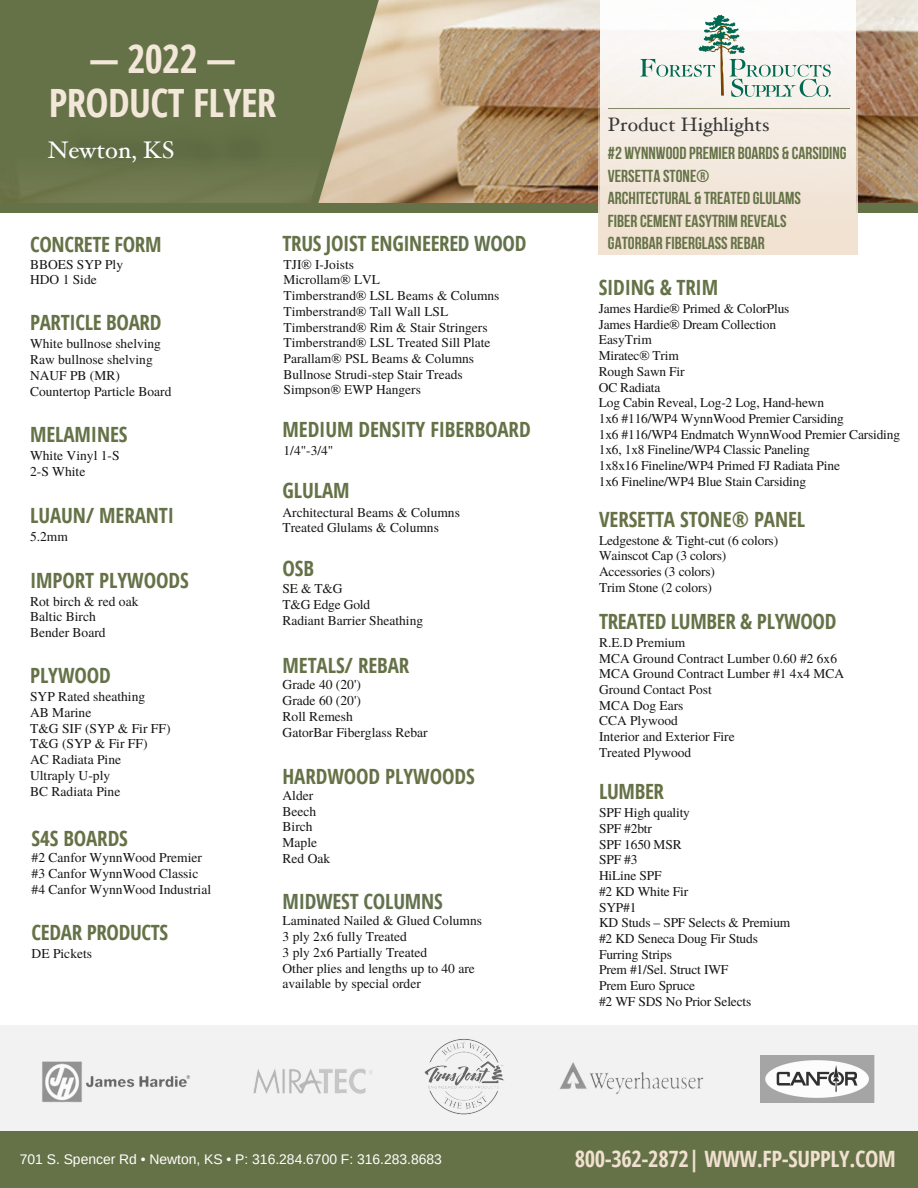
<style>
.page{position:relative;width:918px;height:1188px;background:#fff}
.page>*{position:absolute;margin:0;border:0;box-sizing:border-box;transform-origin:0 0}
.t1{font:700 39px "Open Sans Condensed";letter-spacing:-.015em;color:#f3e7d9}
.t2{font:24px "Hoefler Text";color:#fff}
.t3{font:700 22.5px "Open Sans Condensed";letter-spacing:-.015em;color:#f0e0d0}
.t4{font:700 21px "Open Sans Condensed";letter-spacing:-.005em;color:#657247}
.t5{font:700 21px "Open Sans Condensed";letter-spacing:-.01em;color:#63724e}
.t6{font:19.5px "Hoefler Text";letter-spacing:.005em;color:#383837}
.t7{font:700 17.25px "Bebas Neue";color:#657247}
.t8{font:13.95px "Arimo";color:#fff}
.t9{font:13.5px/15.8px "Te X Gyre Termes";color:#171615}
.s1{color:#62714e}
</style>
<div class="page">
<div style="left:0;top:203px;width:918px;height:10px;background:#657247"></div>
<img style="left:386px;top:0;width:532px;height:202px">
<img style="left:0;top:0;width:304px;height:203px">
<div style="left:600px;top:0;width:256px;height:240px;background:#fff"></div>
<img style="left:599px;top:49px;width:259px;height:206px">
<svg style="left:640px;top:15px;width:191px;height:82px"></svg>
<hr style="left:608px;top:108px;width:242px;height:1px;background:#828964">
<div style="left:66px;top:124px;width:206px;height:51px;background:#637046"></div>
<div style="left:0;top:1026px;width:918px;height:134px;background:#f2f2f2"></div>
<img style="left:42px;top:1061px;width:148px;height:42px">
<img style="left:253px;top:1068px;width:120px;height:26px">
<img style="left:424px;top:1039px;width:80px;height:76px">
<img style="left:560px;top:1062px;width:144px;height:32px">
<img style="left:760px;top:1055px;width:114px;height:48px">
<div style="left:0;top:1131px;width:918px;height:57px;background:#657247"></div>
<svg style="left:304px;top:0;width:82px;height:203px;background:#9c9b77"></svg>
<p class="t1" style="left:89px;top:31px;width:148px">— 2022 —</p>
<p class="t1" style="left:49px;top:75px;width:229px">PRODUCT FLYER</p>
<p class="t2" style="left:48px;top:141px;width:128px">Newton, KS</p>
<p class="t7" style="left:608px;top:146px;width:240px">#2 WYNNWOOD PREMIER BOARDS &amp; CARSIDING</p>
<p class="t7" style="left:608px;top:169px;width:103px">VERSETTA STONE®</p>
<p class="t7" style="left:608px;top:191px;width:195px">ARCHITECTURAL &amp; TREATED GLULAMS</p>
<p class="t7" style="left:608px;top:214px;width:180px">FIBER CEMENTEASYTRIM REVEALS</p>
<p class="t7" style="left:608px;top:236px;width:158px">GATORBAR FIBERGLASS REBAR</p>
<p class="t6" style="left:608px;top:117px;width:163px">Product Highlights</p>
<p class="t4" style="left:283px;top:228px;width:245px">TRUS JOIST ENGINEER<span class="s1">ED WOO</span>D</p>
<p class="t4" style="left:30px;top:230px;width:133px">CONCRETE FORM</p>
<p class="t9" style="left:30px;top:256px;width:95px">BBOES SYP Ply</p>
<p class="t9" style="left:30px;top:271px;width:68px">HDO 1 Side</p>
<p class="t4" style="left:30px;top:308px;width:133px">PARTICLE BOARD</p>
<p class="t9" style="left:30px;top:335px;width:132px">White bullnose shelving</p>
<p class="t9" style="left:30px;top:351px;width:124px">Raw bullnose shelving</p>
<p class="t9" style="left:30px;top:367px;width:91px">NAUF PB (MR)</p>
<p class="t9" style="left:30px;top:383px;width:143px">Countertop Particle Board</p>
<p class="t9" style="left:284px;top:256px;width:72px">TJI® I-Joists</p>
<p class="t9" style="left:284px;top:271px;width:98px">Microllam® LVL</p>
<p class="t9" style="left:284px;top:287px;width:218px">Timberstrand® LSL Beams &amp; Columns<br>Timberstrand® Tall Wall LSL</p>
<p class="t9" style="left:284px;top:318px;width:209px">Timberstrand® Rim &amp; Stair Stringers<br>Timberstrand® LSL Treated Sill Plate</p>
<p class="t9" style="left:284px;top:350px;width:192px">Parallam® PSL Beams &amp; Columns</p>
<p class="t9" style="left:284px;top:366px;width:181px">Bullnose Strudi-step Stair Treads</p>
<p class="t9" style="left:284px;top:381px;width:139px">Simpson® EWP Hangers</p>
<p class="t4" style="left:599px;top:273px;width:121px">SIDING &amp; TRIM</p>
<p class="t9" style="left:599px;top:300px;width:192px">James Hardie® Primed &amp; ColorPlus</p>
<p class="t9" style="left:599px;top:316px;width:179px">James Hardie® Dream Collection</p>
<p class="t9" style="left:599px;top:331px;width:55px">EasyTrim</p>
<p class="t9" style="left:599px;top:347px;width:82px">Miratec® Trim</p>
<p class="t9" style="left:599px;top:363px;width:87px">Rough Sawn Fir</p>
<p class="t9" style="left:599px;top:378px;width:63px">OC Radiata</p>
<p class="t9" style="left:599px;top:394px;width:227px">Log Cabin Reveal, Log-2 Log, Hand-hewn</p>
<p class="t9" style="left:599px;top:410px;width:247px">1x6 #116/WP4 WynnWood Premier Carsiding</p>
<p class="t9" style="left:599px;top:425px;width:303px">1x6 #116/WP4 Endmatch WynnWood Premier Carsiding</p>
<p class="t9" style="left:599px;top:441px;width:213px">1x6, 1x8 Fineline/WP4 Classic Paneling</p>
<p class="t9" style="left:599px;top:457px;width:243px">1x8x16 Fineline/WP4 Primed FJ Radiata Pine</p>
<p class="t9" style="left:599px;top:473px;width:209px">1x6 Fineline/WP4 Blue Stain Carsiding</p>
<p class="t4" style="left:599px;top:504px;width:208px">VERSETTA STONE® PANEL</p>
<p class="t4" style="left:283px;top:415px;width:250px">MEDIUM DENSITY FIBERBOARD</p>
<p class="t4" style="left:30px;top:419px;width:99px">MELAMINES</p>
<p class="t9" style="left:284px;top:442px;width:51px">1/4"-3/4"</p>
<p class="t9" style="left:30px;top:447px;width:91px">White Vinyl 1-S</p>
<p class="t9" style="left:30px;top:463px;width:57px">2-S White</p>
<p class="t4" style="left:283px;top:476px;width:69px">GLULAM</p>
<p class="t9" style="left:283px;top:503px;width:179px">Architectural Beams &amp; Columns</p>
<p class="t9" style="left:283px;top:519px;width:158px">Treated Glulams &amp; Columns</p>
<p class="t4" style="left:30px;top:501px;width:146px">LUAUN/ MERANTI</p>
<p class="t9" style="left:30px;top:528px;width:39px">5.2mm</p>
<p class="t9" style="left:599px;top:532px;width:181px">Ledgestone &amp; Tight-cut (6 colors)<br>Wainscot Cap (3 colors)</p>
<p class="t9" style="left:599px;top:563px;width:117px">Accessories (3 colors)</p>
<p class="t9" style="left:599px;top:579px;width:114px">Trim Stone (2 colors)</p>
<p class="t4" style="left:283px;top:554px;width:33px">OSB</p>
<p class="t4" style="left:30px;top:565px;width:160px">IMPORT PLYWOODS</p>
<p class="t9" style="left:283px;top:580px;width:62px">SE &amp; T&amp;G</p>
<p class="t9" style="left:283px;top:596px;width:89px">T&amp;G Edge Gold</p>
<p class="t9" style="left:283px;top:612px;width:142px">Radiant Barrier Sheathing</p>
<p class="t9" style="left:30px;top:593px;width:110px">Rot birch &amp; red oak</p>
<p class="t9" style="left:30px;top:608px;width:67px">Baltic Birch</p>
<p class="t9" style="left:30px;top:624px;width:77px">Bender Board</p>
<p class="t4" style="left:599px;top:606px;width:239px">TREATED LUMBER &amp; PLYWOOD</p>
<p class="t9" style="left:599px;top:634px;width:88px">R.E.D Premium</p>
<p class="t9" style="left:599px;top:649px;width:247px">MCA Ground Contract Lumber 0.60 #2 6x6<br>MCA Ground Contract Lumber #1 4x4 MCA<br>Ground Contact Post</p>
<p class="t9" style="left:599px;top:696px;width:86px">MCA Dog Ears</p>
<p class="t9" style="left:599px;top:712px;width:80px">CCA Plywood</p>
<p class="t9" style="left:599px;top:728px;width:137px">Interior and Exterior Fire</p>
<p class="t9" style="left:599px;top:744px;width:94px">Treated Plywood</p>
<p class="t4" style="left:283px;top:651px;width:128px">METALS/ REBAR</p>
<p class="t4" style="left:30px;top:661px;width:82px">PLYWOOD</p>
<p class="t9" style="left:283px;top:676px;width:80px">Grade 40 (20')</p>
<p class="t9" style="left:283px;top:692px;width:80px">Grade 60 (20')</p>
<p class="t9" style="left:283px;top:708px;width:72px">Roll Remesh</p>
<p class="t9" style="left:283px;top:724px;width:147px">GatorBar Fiberglass Rebar</p>
<p class="t9" style="left:30px;top:688px;width:117px">SYP Rated sheathing</p>
<p class="t9" style="left:30px;top:704px;width:63px">AB Marine</p>
<p class="t9" style="left:30px;top:720px;width:142px">T&amp;G SIF (SYP &amp; Fir FF)</p>
<p class="t9" style="left:30px;top:735px;width:119px">T&amp;G (SYP &amp; Fir FF)</p>
<p class="t9" style="left:30px;top:751px;width:93px">AC Radiata Pine</p>
<p class="t9" style="left:30px;top:767px;width:82px">Ultraply U-ply</p>
<p class="t9" style="left:30px;top:783px;width:92px">BC Radiata Pine</p>
<p class="t4" style="left:283px;top:762px;width:194px">HARDWOOD PLYWOODS</p>
<p class="t4" style="left:599px;top:777px;width:66px">LUMBER</p>
<p class="t9" style="left:283px;top:787px;width:32px">Alder</p>
<p class="t9" style="left:283px;top:803px;width:35px">Beech</p>
<p class="t9" style="left:283px;top:818px;width:32px">Birch</p>
<p class="t9" style="left:283px;top:834px;width:36px">Maple</p>
<p class="t9" style="left:283px;top:850px;width:49px">Red Oak</p>
<p class="t9" style="left:599px;top:804px;width:92px">SPF High quality</p>
<p class="t9" style="left:599px;top:820px;width:54px">SPF #2btr</p>
<p class="t9" style="left:599px;top:836px;width:84px">SPF 1650 MSR</p>
<p class="t9" style="left:599px;top:851px;width:40px">SPF #3</p>
<p class="t9" style="left:599px;top:867px;width:64px">HiLine SPF</p>
<p class="t9" style="left:599px;top:883px;width:91px">#2 KD White Fir</p>
<p class="t9" style="left:599px;top:898px;width:39px">SYP#1</p>
<p class="t9" style="left:599px;top:914px;width:193px">KD Studs – SPF Selects &amp; Premium</p>
<p class="t9" style="left:599px;top:930px;width:160px">#2 KD Seneca Doug Fir Studs</p>
<p class="t9" style="left:599px;top:946px;width:74px">Furring Strips</p>
<p class="t9" style="left:599px;top:961px;width:131px">Prem #1/Sel. Struct IWF</p>
<p class="t9" style="left:599px;top:977px;width:98px">Prem Euro Spruce</p>
<p class="t9" style="left:599px;top:993px;width:154px">#2 WF SDS No Prior Selects</p>
<p class="t4" style="left:32px;top:824px;width:98px">S4S BOARDS</p>
<p class="t9" style="left:32px;top:849px;width:172px">#2 Canfor WynnWood Premier</p>
<p class="t9" style="left:32px;top:865px;width:168px">#3 Canfor WynnWood Classic</p>
<p class="t9" style="left:32px;top:881px;width:181px">#4 Canfor WynnWood Industrial</p>
<p class="t5" style="left:283px;top:887px;width:162px">MIDWEST COLUMNS</p>
<p class="t9" style="left:283px;top:912px;width:201px">Laminated Nailed &amp; Glued Columns</p>
<p class="t9" style="left:283px;top:928px;width:126px">3 ply 2x6 fully Treated</p>
<p class="t9" style="left:283px;top:944px;width:146px">3 ply 2x6 Partially Treated</p>
<p class="t9" style="left:283px;top:960px;width:194px">Other plies and lengths up to 40 are</p>
<p class="t9" style="left:283px;top:975px;width:140px">available by special order</p>
<p class="t4" style="left:32px;top:918px;width:138px">CEDAR PRODUCTS</p>
<p class="t9" style="left:32px;top:945px;width:62px">DE Pickets</p>
<p class="t8" style="left:20px;top:1152px;width:424px">701 S. Spencer Rd • Newton, KS • P: 316.284.6700 F: 316.283.8683</p>
<p class="t3" style="left:575px;top:1143px;width:323px">800-362-2872| WWW.FP-SUPPLY.COM</p>
</div>
